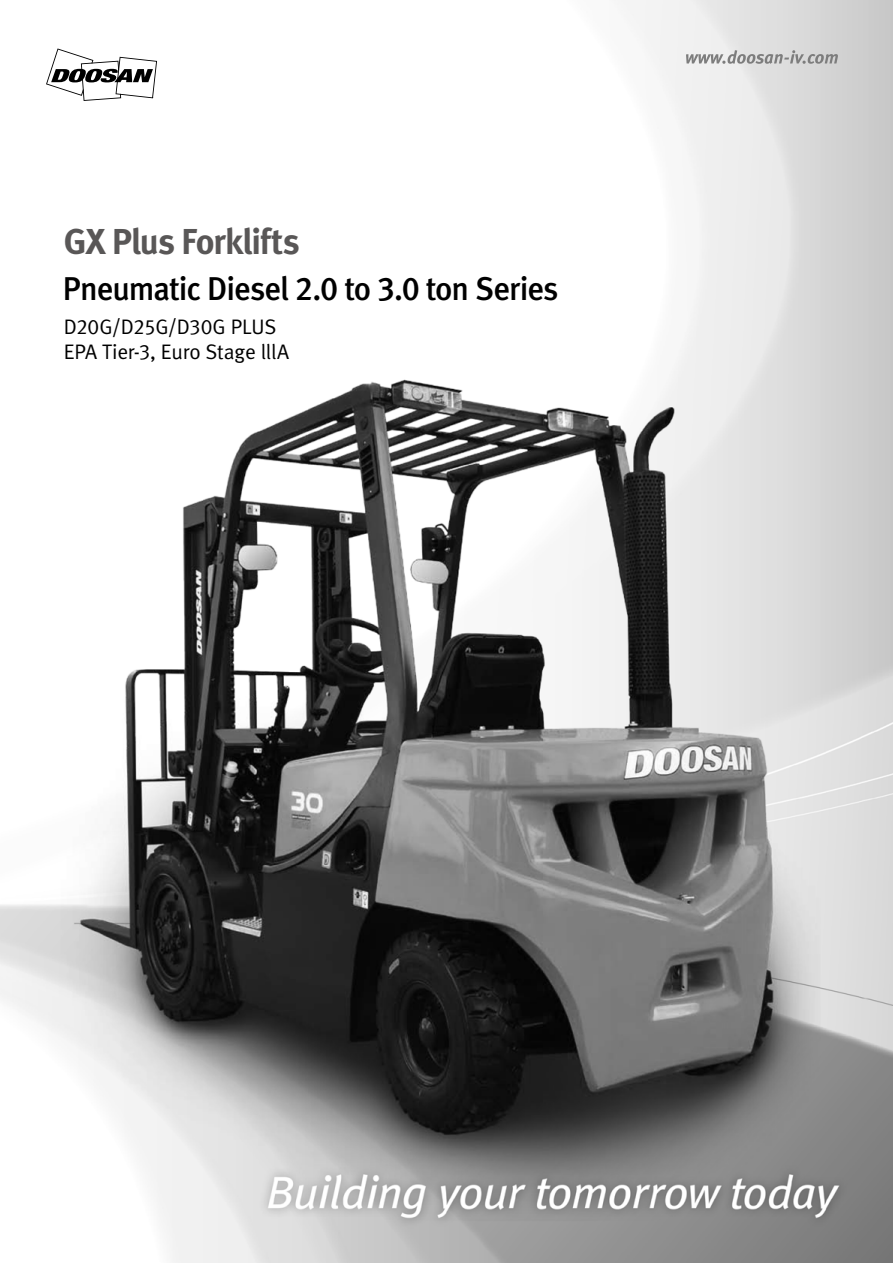
<style>
.page{position:relative;width:893px;height:1263px;background:#fff}
.page>*{position:absolute;margin:0;border:0;box-sizing:border-box;transform-origin:0 0}
.t1{font:36px "Meta Bold LF";letter-spacing:-.025em;color:#595757}
.t2{font:33px "Meta Medium LF";letter-spacing:-.03em;color:#000}
.t3{font:21px/25.2px "Meta Normal LF";letter-spacing:-.01em;color:#000}
</style>
<div class="page">
<img style="left:0;top:0;width:893px;height:1263px">
<svg style="left:686px;top:50px;width:152px;height:14px;background:#bdbdbd"></svg>
<svg style="left:46px;top:48px;width:111px;height:53px"></svg>
<h1 class="t1" style="left:64px;top:219px;width:238px">GX Plus Forklifts</h1>
<h2 class="t2" style="left:63px;top:270px;width:497px">Pneumatic Diesel 2.0 to 3.0 ton Series</h2>
<p class="t3" style="left:64px;top:314px;width:227px">D20G/D25G/D30G PLUS<br>EPA Tier-3, Euro Stage lllA</p>
</div>
